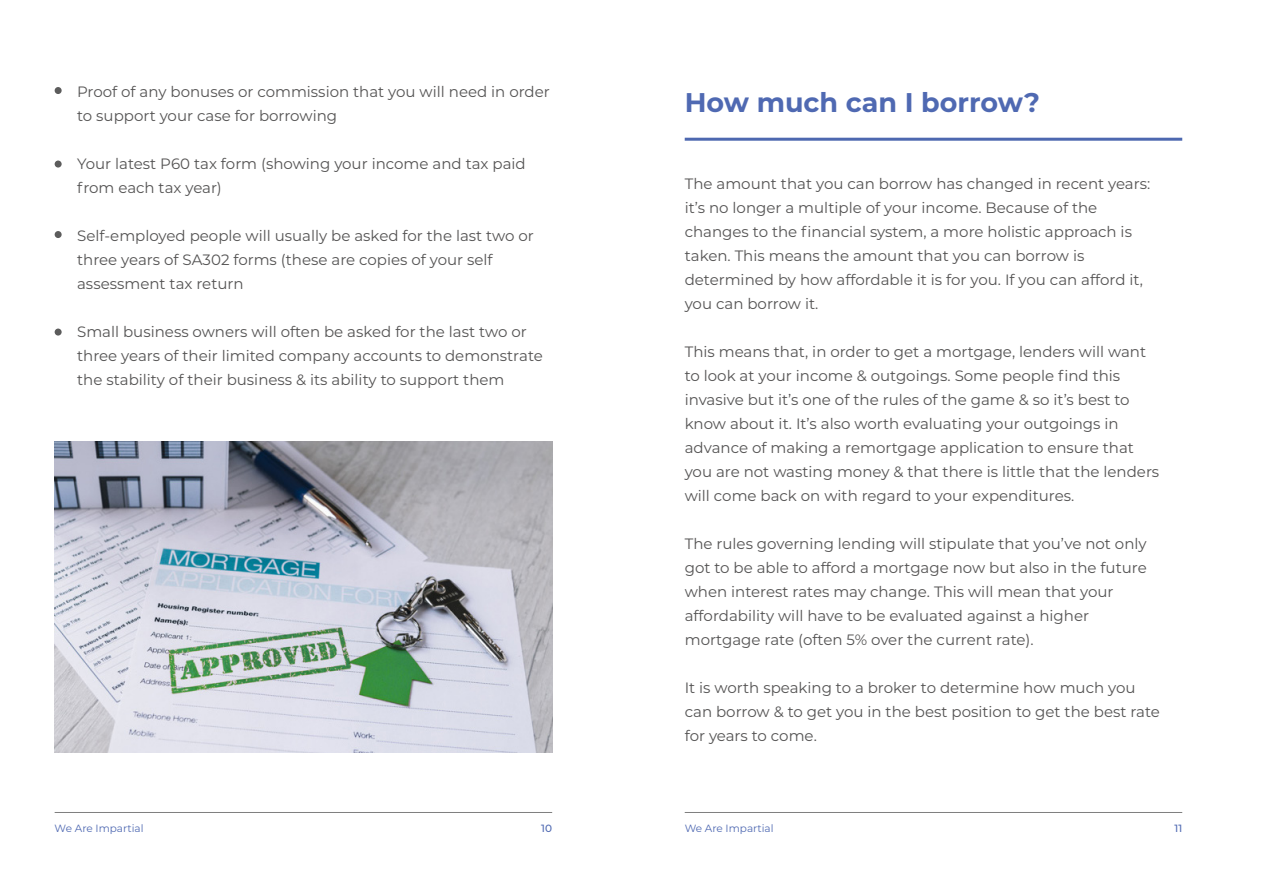
<style>
.page{position:relative;width:1263px;height:893px;background:#fff}
.page>*{position:absolute;margin:0;border:0;box-sizing:border-box;transform-origin:0 0}
.t1{font:700 27px "Montserrat";color:#4f69b2}
.t2{font:15px/24px "Montserrat";color:#545353}
.t3{font:10.5px "Montserrat";color:#4f69b2}
.t4{font:500 10.5px "Montserrat";color:#4f69b2}
</style>
<div class="page">
<hr style="left:55px;top:812px;width:497px;height:1px;background:#808080">
<hr style="left:685px;top:138px;width:497px;height:3px;background:#4d68b0">
<hr style="left:685px;top:812px;width:497px;height:1px;background:#808080">
<img style="left:55px;top:441px;width:498px;height:312px">
<div style="left:55px;top:87px;width:7px;height:7px;background:#5c5c5c;border-radius:50%"></div>
<div style="left:55px;top:161px;width:7px;height:7px;background:#5c5c5c;border-radius:50%"></div>
<div style="left:55px;top:231px;width:7px;height:7px;background:#5c5c5c;border-radius:50%"></div>
<div style="left:55px;top:329px;width:7px;height:7px;background:#5c5c5c;border-radius:50%"></div>
<p class="t2" style="left:77px;top:79px;width:474px">Proof of any bonuses or commission that you will need in order to support your case for borrowing</p>
<p class="t2" style="left:77px;top:151px;width:450px">Your latest P60 tax form (showing your income and tax paid from each tax year)</p>
<p class="t2" style="left:77px;top:223px;width:458px">Self-employed people will usually be asked for the last two or three years of SA302 forms (these are copies of your self</p>
<p class="t2" style="left:77px;top:271px;width:168px">assessment tax return</p>
<p class="t2" style="left:77px;top:319px;width:467px">Small business owners will often be asked for the last two or three years of their limited company accounts to demonstrate the stability of their business &amp; its ability to support them</p>
<p class="t3" style="left:55px;top:821px;width:90px">We Are Impartial</p>
<p class="t4" style="left:541px;top:821px;width:12px">10</p>
<p class="t1" style="left:685px;top:83px;width:357px">How much can I borrow?</p>
<p class="t2" style="left:685px;top:172px;width:467px">The amount that you can borrow has changed in recent years: it’s no longer a multiple of your income. Because of the</p>
<p class="t2" style="left:685px;top:220px;width:449px">changes to the financial system, a more holistic approach is taken. This means the amount that you can borrow is</p>
<p class="t2" style="left:685px;top:268px;width:460px">determined by how affordable it is for you. If you can afford it, you can borrow it.</p>
<p class="t2" style="left:685px;top:340px;width:463px">This means that, in order to get a mortgage, lenders will want to look at your income &amp; outgoings. Some people find this</p>
<p class="t2" style="left:685px;top:388px;width:446px">invasive but it’s one of the rules of the game &amp; so it’s best to know about it. It’s also worth evaluating your outgoings in</p>
<p class="t2" style="left:685px;top:436px;width:476px">advance of making a remortgage application to ensure that you are not wasting money &amp; that there is little that the lenders will come back on with regard to your expenditures.</p>
<p class="t2" style="left:685px;top:532px;width:463px;text-align:justify">The rules governing lending will stipulate that you’ve not only got to be able to afford a mortgage now but also in the future when interest rates may change. This will mean that your</p>
<p class="t2" style="left:685px;top:604px;width:406px">affordability will have to be evaluated against a higher</p>
<p class="t2" style="left:685px;top:628px;width:351px">mortgage rate (often 5% over the current rate).</p>
<p class="t2" style="left:685px;top:676px;width:477px">It is worth speaking to a broker to determine how much you can borrow &amp; to get you in the best position to get the best rate for years to come.</p>
<p class="t3" style="left:685px;top:821px;width:90px">We Are Impartial</p>
<p class="t4" style="left:1174px;top:821px;width:9px">11</p>
</div>
